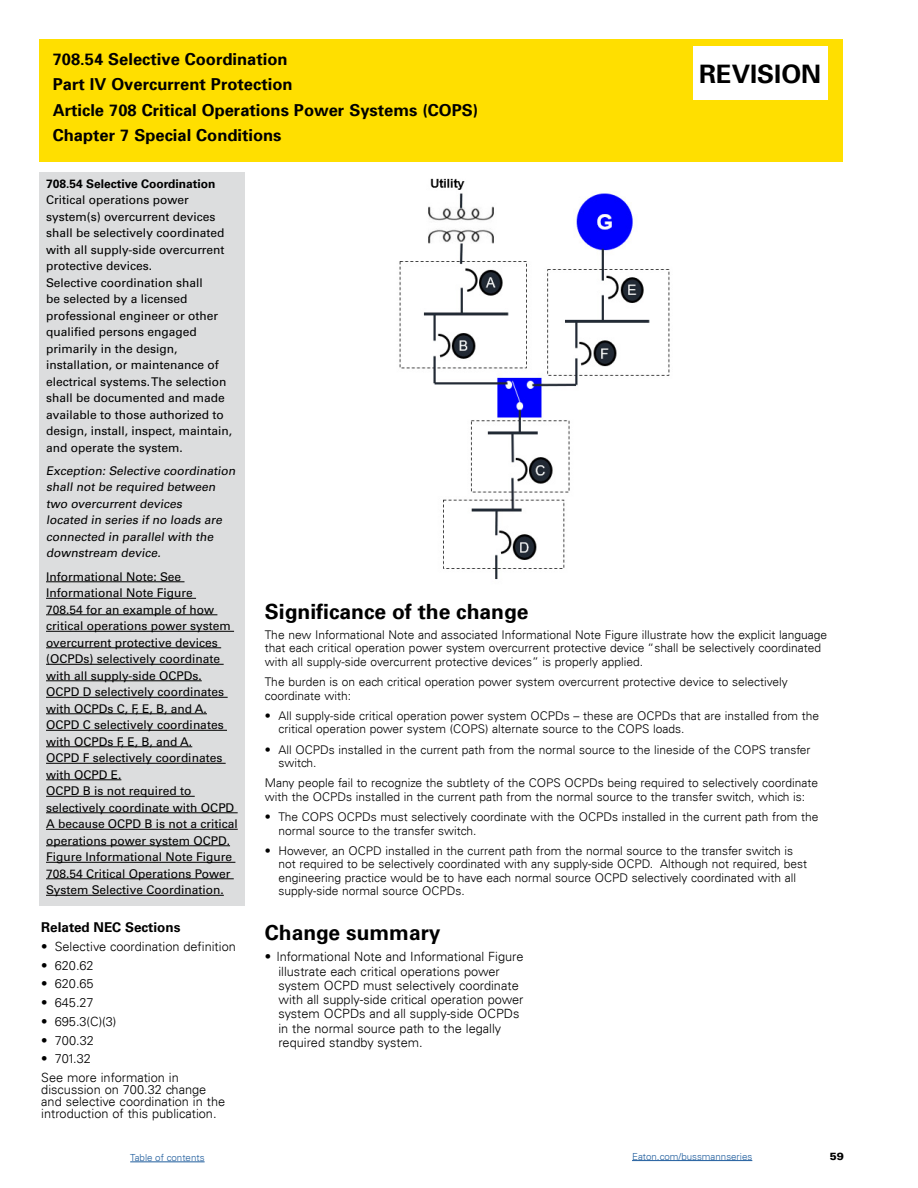
<style>
.page{position:relative;width:918px;height:1188px;background:#fff}
.page>*{position:absolute;margin:0;border:0;box-sizing:border-box;transform-origin:0 0}
.t1{font:700 25.5px "Univers 65";color:#000}
.t2{font:700 21px "Univers 65";color:#000}
.t3{font:700 21px "Univers LT Std";color:#000}
.t4{font:700 16.5px/25.5px "Univers 65";color:#000}
.t5{font:700 13.5px "Univers LT Std";color:#000}
.t6{font:300 12.75px/14.2px "Univers LT";color:#000}
.t7{font:300 12px/13.5px "Univers LT";color:#000}
.t8{font:12px/16.5px "Univers LT Std";color:#000}
.t9{font:700 12px "Univers LT Std";color:#000}
.t10{font:900 10.5px "Univers 75";color:#000}
.t11{font:300 9.75px "Univers LT";color:#215e9e}
</style>
<div class="page">
<div style="left:39px;top:39px;width:804px;height:123px;background:#ffdf00"></div>
<div style="left:693px;top:46px;width:135px;height:54px;background:#fff"></div>
<div style="left:39px;top:172px;width:205px;height:734px;background:#dcddde"></div>
<hr style="left:46px;top:581px;width:139px;height:1px;background:#000">
<hr style="left:46px;top:598px;width:150px;height:1px;background:#000">
<hr style="left:46px;top:614px;width:171px;height:1px;background:#000">
<hr style="left:46px;top:631px;width:188px;height:1px;background:#000">
<hr style="left:46px;top:647px;width:175px;height:1px;background:#000">
<hr style="left:46px;top:664px;width:178px;height:1px;background:#000">
<hr style="left:46px;top:680px;width:156px;height:1px;background:#000">
<hr style="left:46px;top:697px;width:182px;height:1px;background:#000">
<hr style="left:46px;top:713px;width:161px;height:1px;background:#000">
<hr style="left:46px;top:730px;width:181px;height:1px;background:#000">
<hr style="left:46px;top:746px;width:146px;height:1px;background:#000">
<hr style="left:46px;top:763px;width:180px;height:1px;background:#000">
<hr style="left:46px;top:779px;width:75px;height:1px;background:#000">
<hr style="left:46px;top:796px;width:149px;height:1px;background:#000">
<hr style="left:46px;top:812px;width:192px;height:1px;background:#000">
<hr style="left:46px;top:829px;width:192px;height:1px;background:#000">
<hr style="left:46px;top:845px;width:184px;height:1px;background:#000">
<hr style="left:46px;top:862px;width:189px;height:1px;background:#000">
<hr style="left:46px;top:878px;width:188px;height:1px;background:#000">
<hr style="left:46px;top:895px;width:178px;height:1px;background:#000">
<img style="left:399px;top:178px;width:271px;height:402px">
<hr style="left:632px;top:1160px;width:120px;height:1px;background:#215e9e">
<hr style="left:130px;top:1162px;width:75px;height:1px;background:#215e9e">
<h3 class="t4" style="left:53px;top:45px;width:427px">708.54 Selective Coordination<br>Part IV Overcurrent Protection<br>Article 708 Critical Operations Power Systems (COPS)<br>Chapter 7 Special Conditions</h3>
<h1 class="t1" style="left:699px;top:57px;width:123px">REVISION</h1>
<p class="t9" style="left:46px;top:176px;width:171px">708.54 Selective Coordination</p>
<p class="t8" style="left:46px;top:192px;width:188px">Critical operations power system(s) overcurrent devices shall be selectively coordinated with all supply-side overcurrent protective devices.<br>Selective coordination shall<br>be selected by a licensed professional engineer or other qualified persons engaged primarily in the design, installation, or maintenance of electrical systems. The selection shall be documented and made available to those authorized to design, install, inspect, maintain, and operate the system.</p>
<p class="t8" style="left:46px;top:462px;width:193px">Exception: Selective coordination shall not be required between two overcurrent devices<br>located in series if no loads are connected in parallel with the downstream device.</p>
<p class="t8" style="left:46px;top:568px;width:193px">Informational Note: See<br>Informational Note Figure<br>708.54 for an example of how critical operations power system overcurrent protective devices (OCPDs) selectively coordinate with all supply-side OCPDs.<br>OCPD D selectively coordinates with OCPDs C, F, E, B, and A.<br>OCPD C selectively coordinates with OCPDs F, E, B, and A.<br>OCPD F selectively coordinates with OCPD E.<br>OCPD B is not required to selectively coordinate with OCPD<br>A because OCPD B is not a critical operations power system OCPD.<br>Figure Informational Note Figure<br>708.54 Critical Operations Power<br>System Selective Coordination.</p>
<p class="t5" style="left:41px;top:919px;width:141px">Related NEC Sections</p>
<p class="t6" style="left:41px;top:939px;width:196px">• Selective coordination definition</p>
<p class="t6" style="left:41px;top:958px;width:54px">• 620.62</p>
<p class="t6" style="left:41px;top:977px;width:54px">• 620.65</p>
<p class="t6" style="left:41px;top:995px;width:54px">• 645.27</p>
<p class="t6" style="left:41px;top:1014px;width:77px">• 695.3(C)(3)</p>
<p class="t6" style="left:41px;top:1033px;width:54px">• 700.32</p>
<p class="t6" style="left:41px;top:1049px;width:139px;line-height:18.8px">• 701.32<br>See more information in</p>
<p class="t6" style="left:41px;top:1084px;width:185px;line-height:12px">discussion on 700.32 change and selective coordination in the introduction of this publication.</p>
<h2 class="t2" style="left:265px;top:598px;width:265px">Significance of the change</h2>
<p class="t7" style="left:265px;top:628px;width:564px">The new Informational Note and associated Informational Note Figure illustrate how the explicit language that each critical operation power system overcurrent protective device “shall be selectively coordinated with all supply-side overcurrent protective devices” is properly applied.</p>
<p class="t7" style="left:265px;top:675px;width:524px">The burden is on each critical operation power system overcurrent protective device to selectively coordinate with:</p>
<p class="t7" style="left:278px;top:709px;width:542px;text-indent:-14px">• All supply-side critical operation power system OCPDs – these are OCPDs that are installed from the critical operation power system (COPS) alternate source to the COPS loads.</p>
<p class="t7" style="left:278px;top:743px;width:534px;text-indent:-14px">• All OCPDs installed in the current path from the normal source to the lineside of the COPS transfer switch.</p>
<p class="t7" style="left:265px;top:776px;width:555px">Many people fail to recognize the subtlety of the COPS OCPDs being required to selectively coordinate with the OCPDs installed in the current path from the normal source to the transfer switch, which is:</p>
<p class="t7" style="left:278px;top:810px;width:542px;text-indent:-14px">• The COPS OCPDs must selectively coordinate with the OCPDs installed in the current path from the normal source to the transfer switch.</p>
<p class="t7" style="left:278px;top:844px;width:530px;text-indent:-14px">• However, an OCPD installed in the current path from the normal source to the transfer switch is not required to be selectively coordinated with any supply-side OCPD. Although not required, best engineering practice would be to have each normal source OCPD selectively coordinated with all supply-side normal source OCPDs.</p>
<h2 class="t3" style="left:265px;top:920px;width:177px">Change summary</h2>
<p class="t6" style="left:278px;top:950px;width:247px;text-indent:-14px">• lnformational Note and Informational Figure illustrate each critical operations power system OCPD must selectively coordinate with all supply-side critical operation power system OCPDs and all supply-side OCPDs in the normal source path to the legally required standby system.</p>
<p class="t11" style="left:130px;top:1152px;width:76px">Table of contents</p>
<p class="t11" style="left:632px;top:1150px;width:122px">Eaton.com/bussmannseries</p>
<p class="t10" style="left:830px;top:1149px;width:16px">59</p>
</div>
